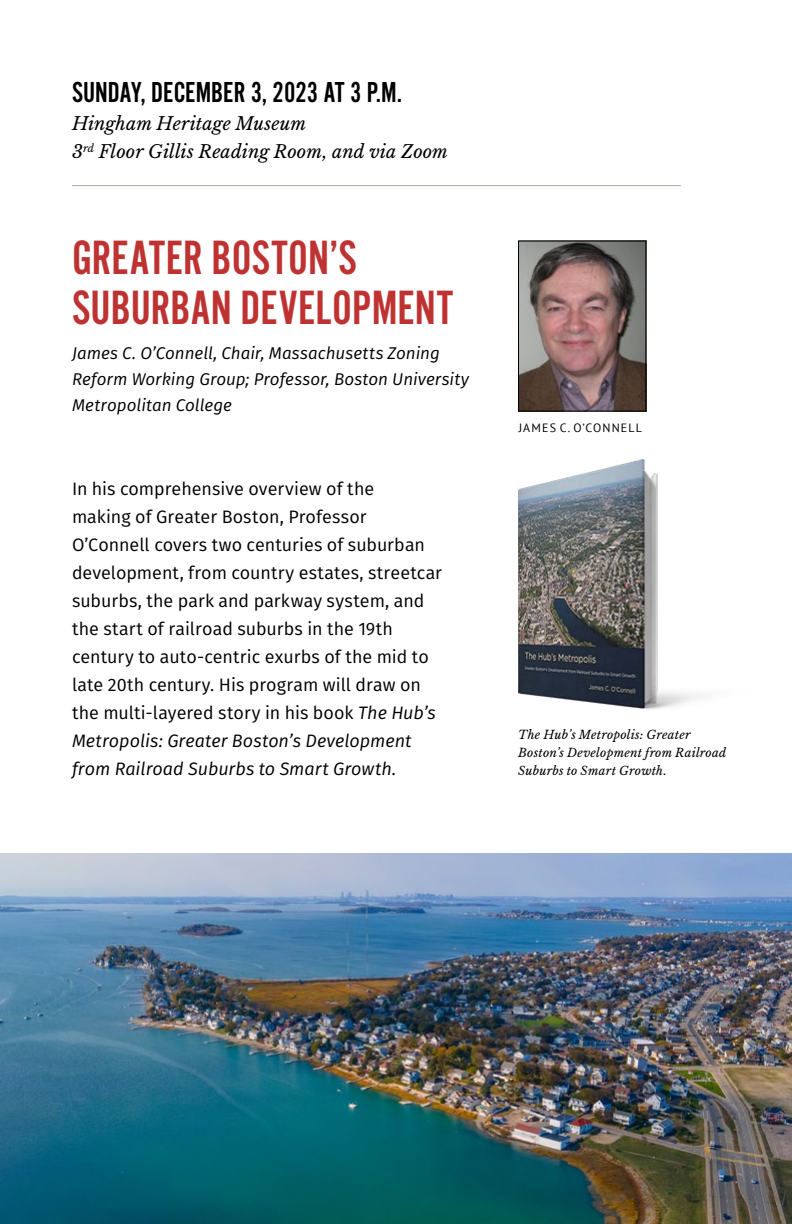
<style>
.page{position:relative;width:792px;height:1224px;background:#fff}
.page>*{position:absolute;margin:0;border:0;box-sizing:border-box;transform-origin:0 0}
.t1{font:50px/50px "Alternate Got No 2 D";color:#be3331}
.t2{font:30px "Alternate Got No 2 D";color:#000}
.t3{font:18px/28px "Fira Sans";color:#000}
.t4{font:italic 18px "Libre Baskerville";color:#000}
.t5{font:italic 17px/26px "Fira Sans";color:#000}
.t6{font:italic 12px/18px "Libre Baskerville";letter-spacing:.015em;color:#000}
.t7{font:12px "PT Sans";letter-spacing:.095em;color:#000}
.s1{font-style:italic}
</style>
<div class="page">
<img style="left:518px;top:460px;width:185px;height:250px">
<img style="left:520px;top:243px;width:124px;height:166px">
<div style="left:518px;top:241px;width:128px;height:170px;border:1px solid #000"></div>
<img style="left:0;top:854px;width:792px;height:370px">
<hr style="left:72px;top:185px;width:609px;height:1px;background:#aeac9d">
<p class="t2" style="left:72px;top:76px;width:332px">SUNDAY, DECEMBER 3, 2023 AT 3 P.M.</p>
<p class="t4" style="left:72px;top:113px;width:236px">Hingham Heritage Museum</p>
<p class="t4" style="left:72px;top:141px;width:377px">3<sup>rd</sup> Floor Gillis Reading Room, and via Zoom</p>
<p class="t1" style="left:72px;top:234px;width:383px">GREATER BOSTON’S<br>SUBURBAN DEVELOPMENT</p>
<p class="t5" style="left:72px;top:340px;width:399px">James C. O’Connell, Chair, Massachusetts Zoning<br>Reform Working Group; Professor, Boston University<br>Metropolitan College</p>
<p class="t3" style="left:72px;top:475px;width:372px">In his comprehensive overview of the<br>making of Greater Boston, Professor O’Connell covers two centuries of suburban development, from country estates, streetcar suburbs, the park and parkway system, and the start of railroad suburbs in the 19th century to auto-centric exurbs of the mid to late 20th century. His program will draw on the multi-layered story in his book <span class="s1">The Hub’s Metropolis: Greater Boston’s Development from Railroad Suburbs to Smart Growth.</span></p>
<p class="t7" style="left:519px;top:420px;width:125px">JAMES C. O’CONNELL</p>
<p class="t6" style="left:518px;top:726px;width:210px">The Hub’s Metropolis: Greater<br>Boston’s Development from Railroad<br>Suburbs to Smart Growth.</p>
</div>
